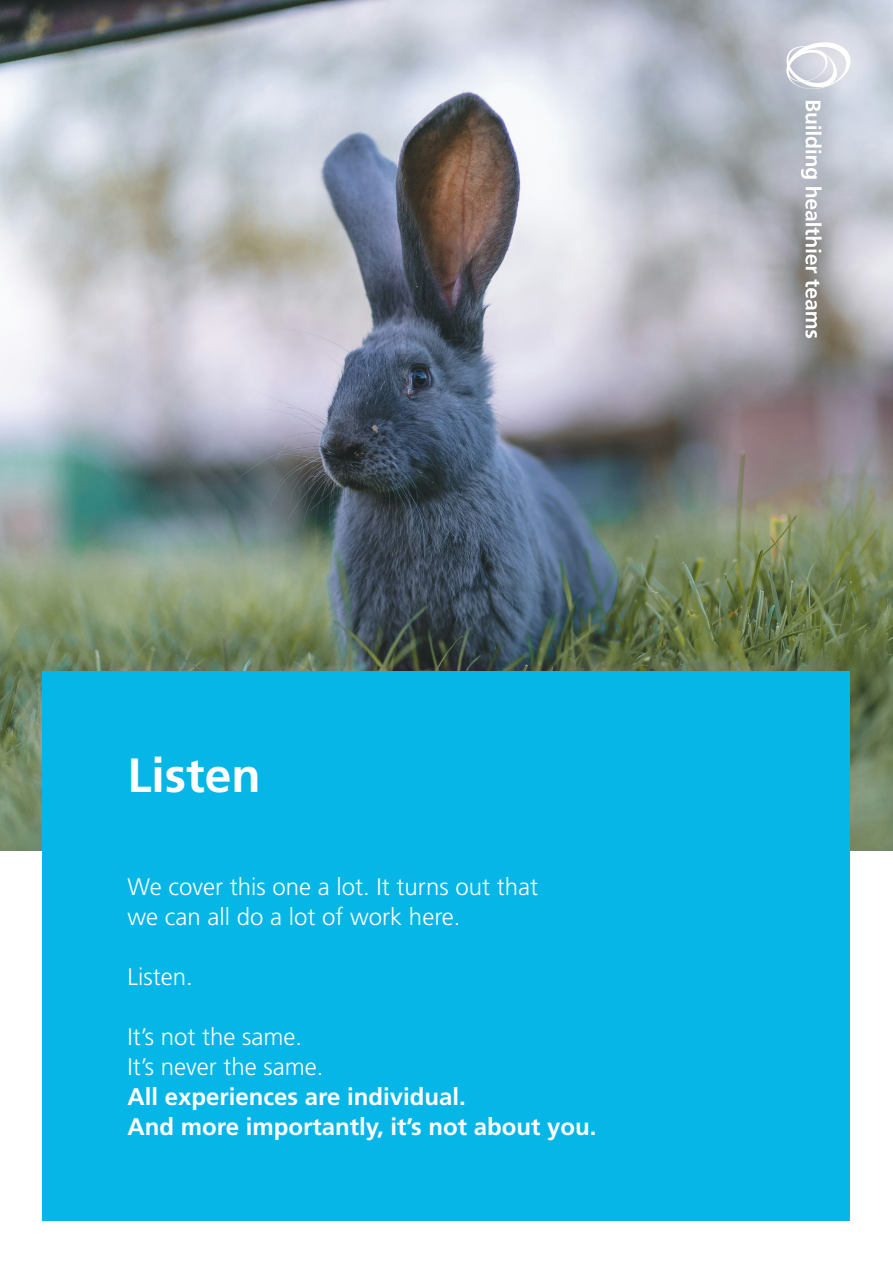
<style>
.page{position:relative;width:893px;height:1263px;background:#fff}
.page>*{position:absolute;margin:0;border:0;box-sizing:border-box;transform-origin:0 0}
.t1{font:700 48px "Frutiger LT Std";color:#fff}
.t2{font:300 24px/30px "Frutiger LT Std";color:#fff}
.t3{font:700 24px "Frutiger LT Std";color:#fff}
</style>
<div class="page">
<img style="left:0;top:0;width:893px;height:850px">
<div style="left:767px;top:23px;width:103px;height:334px;background:#231f20;opacity:.25"></div>
<svg style="left:782px;top:40px;width:73px;height:51px"></svg>
<svg style="left:801px;top:101px;width:21px;height:78px"></svg>
<svg style="left:805px;top:187px;width:17px;height:86px"></svg>
<svg style="left:805px;top:279px;width:15px;height:59px"></svg>
<div style="left:43px;top:671px;width:807px;height:549px;background:#06b6e7"></div>
<p class="t1" style="left:128px;top:747px;width:135px">Listen</p>
<p class="t2" style="left:128px;top:872px;width:412px">We cover this one a lot. It turns out that we can all do a lot of work here.</p>
<p class="t2" style="left:128px;top:962px;width:67px">Listen.</p>
<p class="t2" style="left:128px;top:1022px;width:176px">It’s not the same.</p>
<p class="t2" style="left:128px;top:1052px;width:198px">It’s never the same.</p>
<p class="t3" style="left:128px;top:1083px;width:340px">All experiences are individual.</p>
<p class="t3" style="left:128px;top:1113px;width:471px">And more importantly, it’s not about you.</p>
</div>
